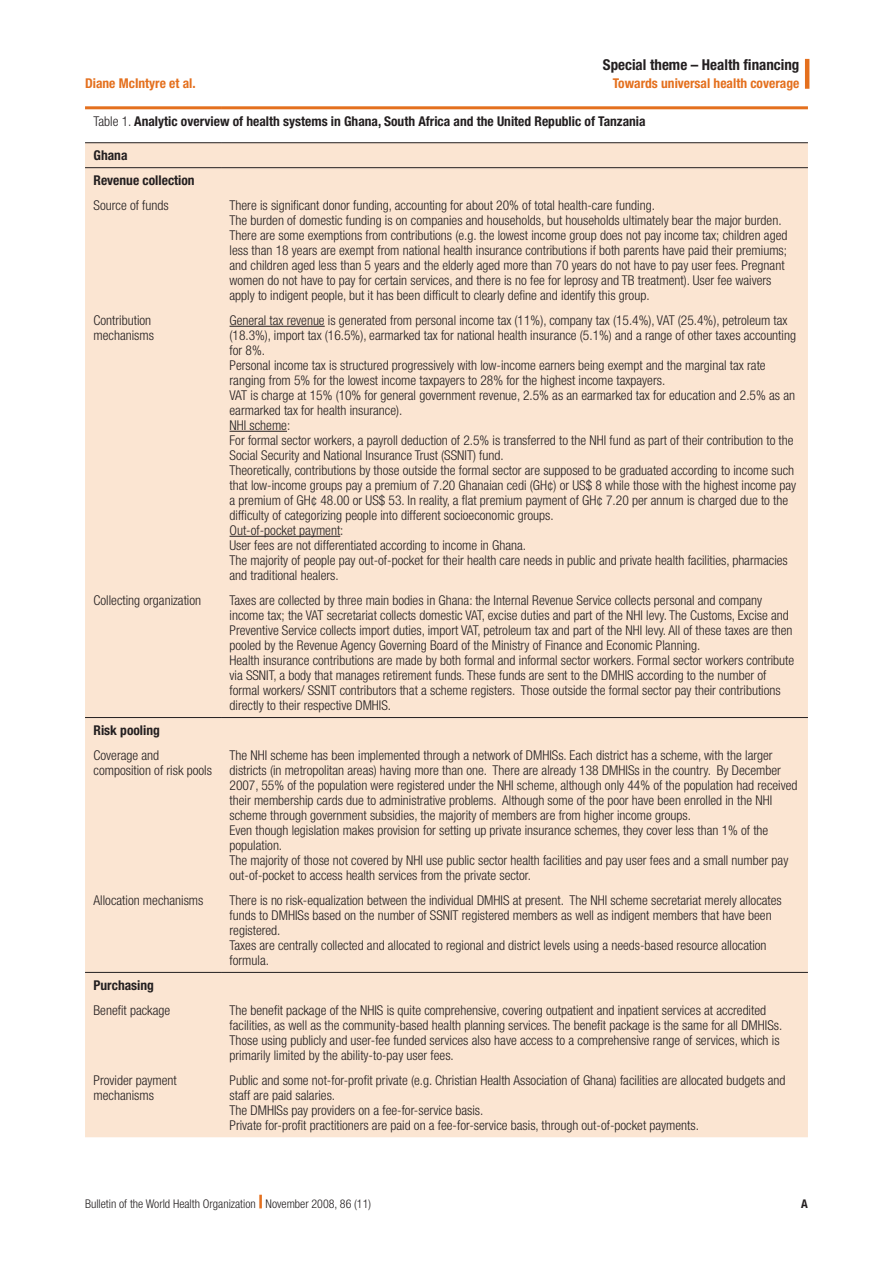
<style>
.page{position:relative;width:893px;height:1263px;background:#fff}
.page>*{position:absolute;margin:0;border:0;box-sizing:border-box;transform-origin:0 0}
.t1{font:700 condensed 15px "Helvetica Neue LT Std";color:#231f20}
.Table_text{font:300 condensed 13.5px/15px "Helvetica Neue LT Std";color:#231f20}
.Table_title{font:700 condensed 13.5px "Helvetica Neue LT Std";color:#231f20}
.t2{font:700 condensed 13.5px "Helvetica Neue LT Std";color:#e4701e}
.Table_text-2{font:700 condensed 13.5px "Helvetica Neue LT Std";color:#231f20}
.Table_column_head{font:700 condensed 13.5px "Helvetica Neue LT Std";color:#231f20}
.t3{font:300 condensed 12px "Helvetica Neue LT Std";color:#231f20}
.t4{font:700 condensed 12px "Helvetica Neue LT Std";color:#231f20}
.s1{font-weight:300}
.s2{font-weight:800;font-stretch:expanded;font-size:18px;color:#e4701e}
</style>
<div class="page">
<hr style="left:805px;top:59px;width:4px;height:30px;background:#e4701e">
<div style="left:85px;top:143px;width:723px;height:994px;background:#fbe5d2"></div>
<hr style="left:85px;top:106px;width:136px;height:3px;background:#e4701e">
<hr style="left:221px;top:106px;width:587px;height:3px;background:#e4701e">
<hr style="left:85px;top:142px;width:136px;height:1px;background:#231f20">
<hr style="left:221px;top:142px;width:587px;height:1px;background:#231f20">
<hr style="left:85px;top:717px;width:136px;height:1px;background:#231f20">
<hr style="left:221px;top:717px;width:587px;height:1px;background:#231f20">
<hr style="left:85px;top:972px;width:136px;height:1px;background:#231f20">
<hr style="left:221px;top:972px;width:587px;height:1px;background:#231f20">
<hr style="left:85px;top:167px;width:136px;height:1px;background:#231f20">
<hr style="left:221px;top:167px;width:587px;height:1px;background:#231f20">
<hr style="left:230px;top:326px;width:95px;height:1px;background:#231f20">
<hr style="left:230px;top:431px;width:57px;height:1px;background:#231f20">
<hr style="left:230px;top:536px;width:110px;height:1px;background:#231f20">
<p class="t2" style="left:85px;top:75px;width:112px">Diane McIntyre et al.</p>
<p class="t1" style="left:603px;top:55px;width:198px">Special theme – Health financing</p>
<p class="t2" style="left:613px;top:75px;width:188px">Towards universal health coverage</p>
<p class="Table_title" style="left:94px;top:113px;width:554px"><span class="s1">Table 1.</span> Analytic overview of health systems in Ghana, South Africa and the United Republic of Tanzania</p>
<p class="Table_column_head" style="left:94px;top:147px;width:35px">Ghana</p>
<p class="Table_text-2" style="left:94px;top:172px;width:103px">Revenue collection</p>
<p class="Table_text" style="left:94px;top:198px;width:77px">Source of funds</p>
<p class="Table_text" style="left:230px;top:198px;width:427px">There is significant donor funding, accounting for about 20% of total health-care funding.</p>
<p class="Table_text" style="left:230px;top:213px;width:554px">The burden of domestic funding is on companies and households, but households ultimately bear the major burden.</p>
<p class="Table_text" style="left:230px;top:228px;width:559px">There are some exemptions from contributions (e.g. the lowest income group does not pay income tax; children aged less than 18 years are exempt from national health insurance contributions if both parents have paid their premiums; and children aged less than 5 years and the elderly aged more than 70 years do not have to pay user fees. Pregnant women do not have to pay for certain services, and there is no fee for leprosy and TB treatment). User fee waivers apply to indigent people, but it has been difficult to clearly define and identify this group.</p>
<p class="Table_text" style="left:94px;top:312px;width:62px">Contribution mechanisms</p>
<p class="Table_text" style="left:230px;top:312px;width:568px">General tax revenue is generated from personal income tax (11%), company tax (15.4%), VAT (25.4%), petroleum tax (18.3%), import tax (16.5%), earmarked tax for national health insurance (5.1%) and a range of other taxes accounting for 8%.</p>
<p class="Table_text" style="left:230px;top:357px;width:538px">Personal income tax is structured progressively with low-income earners being exempt and the marginal tax rate ranging from 5% for the lowest income taxpayers to 28% for the highest income taxpayers.</p>
<p class="Table_text" style="left:230px;top:387px;width:567px">VAT is charge at 15% (10% for general government revenue, 2.5% as an earmarked tax for education and 2.5% as an earmarked tax for health insurance).</p>
<p class="Table_text" style="left:230px;top:417px;width:62px">NHI scheme:</p>
<p class="Table_text" style="left:230px;top:432px;width:566px">For formal sector workers, a payroll deduction of 2.5% is transferred to the NHI fund as part of their contribution to the<br>Social Security and National Insurance Trust (SSNIT) fund.</p>
<p class="Table_text" style="left:230px;top:462px;width:568px">Theoretically, contributions by those outside the formal sector are supposed to be graduated according to income such that low-income groups pay a premium of 7.20 Ghanaian cedi (GH¢) or US$ 8 while those with the highest income pay a premium of GH¢ 48.00 or US$ 53. In reality, a flat premium payment of GH¢ 7.20 per annum is charged due to the difficulty of categorizing people into different socioeconomic groups.</p>
<p class="Table_text" style="left:230px;top:522px;width:115px">Out-of-pocket payment:</p>
<p class="Table_text" style="left:230px;top:537px;width:298px">User fees are not differentiated according to income in Ghana.</p>
<p class="Table_text" style="left:230px;top:552px;width:560px">The majority of people pay out-of-pocket for their health care needs in public and private health facilities, pharmacies and traditional healers.</p>
<p class="Table_text" style="left:94px;top:592px;width:109px">Collecting organization</p>
<p class="Table_text" style="left:230px;top:592px;width:565px">Taxes are collected by three main bodies in Ghana: the Internal Revenue Service collects personal and company income tax; the VAT secretariat collects domestic VAT, excise duties and part of the NHI levy. The Customs, Excise and Preventive Service collects import duties, import VAT, petroleum tax and part of the NHI levy. All of these taxes are then pooled by the Revenue Agency Governing Board of the Ministry of Finance and Economic Planning.</p>
<p class="Table_text" style="left:230px;top:652px;width:566px">Health insurance contributions are made by both formal and informal sector workers. Formal sector workers contribute via SSNIT, a body that manages retirement funds. These funds are sent to the DMHIS according to the number of formal workers/ SSNIT contributors that a scheme registers. Those outside the formal sector pay their contributions directly to their respective DMHIS.</p>
<p class="Table_text-2" style="left:94px;top:722px;width:68px">Risk pooling</p>
<p class="Table_text" style="left:94px;top:747px;width:120px">Coverage and composition of risk pools</p>
<p class="Table_text" style="left:230px;top:747px;width:569px">The NHI scheme has been implemented through a network of DMHISs. Each district has a scheme, with the larger districts (in metropolitan areas) having more than one. There are already 138 DMHISs in the country. By December 2007, 55% of the population were registered under the NHI scheme, although only 44% of the population had received their membership cards due to administrative problems. Although some of the poor have been enrolled in the NHI scheme through government subsidies, the majority of members are from higher income groups.</p>
<p class="Table_text" style="left:230px;top:822px;width:540px">Even though legislation makes provision for setting up private insurance schemes, they cover less than 1% of the population.</p>
<p class="Table_text" style="left:230px;top:852px;width:560px">The majority of those not covered by NHI use public sector health facilities and pay user fees and a small number pay out-of-pocket to access health services from the private sector.</p>
<p class="Table_text" style="left:94px;top:892px;width:111px">Allocation mechanisms</p>
<p class="Table_text" style="left:230px;top:892px;width:554px">There is no risk-equalization between the individual DMHIS at present. The NHI scheme secretariat merely allocates funds to DMHISs based on the number of SSNIT registered members as well as indigent members that have been registered.</p>
<p class="Table_text" style="left:230px;top:937px;width:538px">Taxes are centrally collected and allocated to regional and district levels using a needs-based resource allocation formula.</p>
<p class="Table_text-2" style="left:94px;top:977px;width:62px">Purchasing</p>
<p class="Table_text" style="left:94px;top:1002px;width:78px">Benefit package</p>
<p class="Table_text" style="left:230px;top:1002px;width:554px">The benefit package of the NHIS is quite comprehensive, covering outpatient and inpatient services at accredited facilities, as well as the community-based health planning services. The benefit package is the same for all DMHISs.</p>
<p class="Table_text" style="left:230px;top:1032px;width:552px">Those using publicly and user-fee funded services also have access to a comprehensive range of services, which is primarily limited by the ability-to-pay user fees.</p>
<p class="Table_text" style="left:94px;top:1072px;width:85px">Provider payment mechanisms</p>
<p class="Table_text" style="left:230px;top:1072px;width:558px">Public and some not-for-profit private (e.g. Christian Health Association of Ghana) facilities are allocated budgets and staff are paid salaries.</p>
<p class="Table_text" style="left:230px;top:1102px;width:255px">The DMHISs pay providers on a fee-for-service basis.</p>
<p class="Table_text" style="left:230px;top:1117px;width:471px">Private for-profit practitioners are paid on a fee-for-service basis, through out-of-pocket payments.</p>
<p class="t3" style="left:85px;top:1197px;width:288px">Bulletin of the World Health Organization <span class="s2">|</span> November 2008, 86 (11)</p>
<p class="t4" style="left:801px;top:1196px;width:8px">A</p>
</div>
